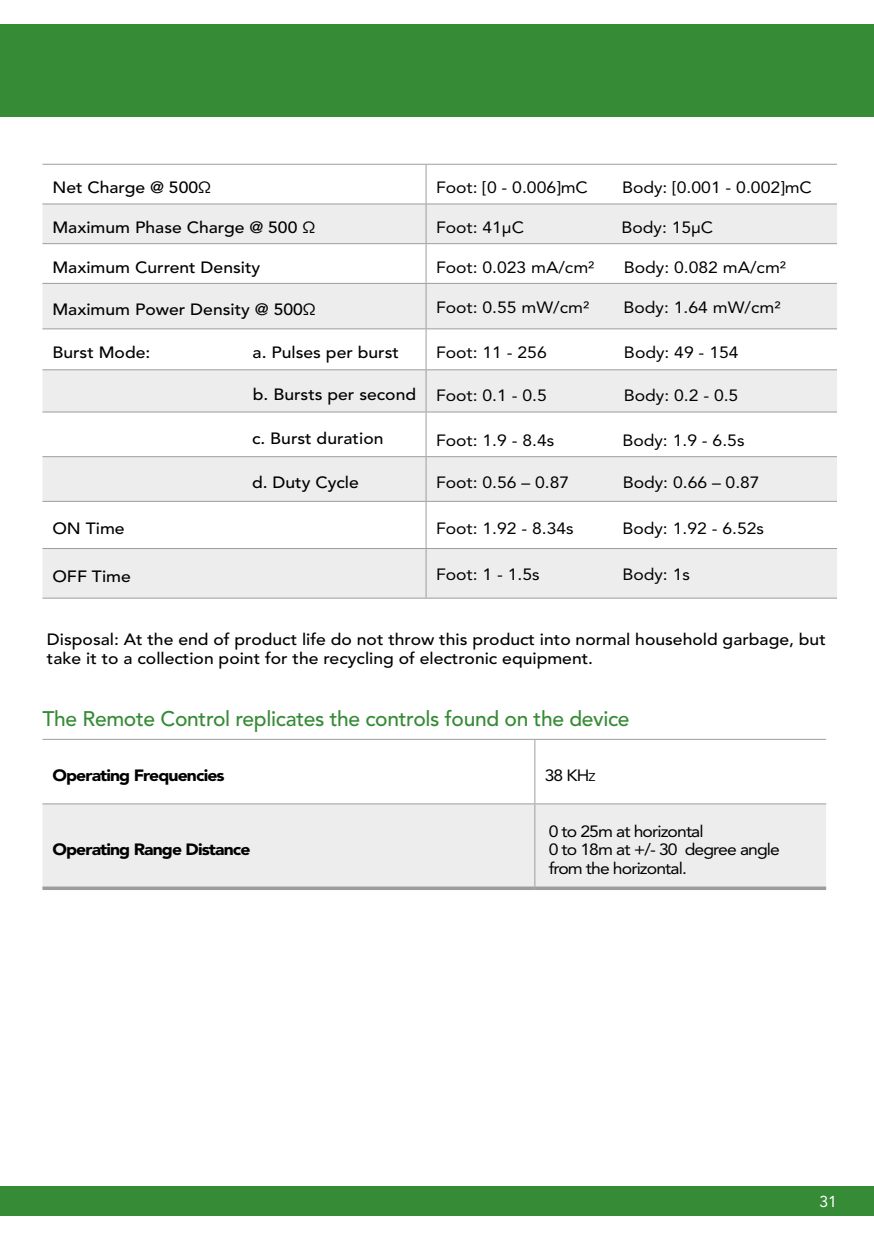
<style>
.page{position:relative;width:874px;height:1241px;background:#fff}
.page>*{position:absolute;margin:0;border:0;box-sizing:border-box;transform-origin:0 0}
.t1{font:500 21px "Avenir LT";letter-spacing:-.015em;color:#368b36}
.t2{font:500 16.28px/19.2px "Avenir LT";color:#000;scale:1.08 1}
.t3{font:16.28px "Avenir LT";color:#000;scale:1.08 1}
.t4{font:16.28px/18.4px "Avenir LT";letter-spacing:-.05em;color:#000;scale:1.08 1}
.t5{font:900 16.28px "Avenir LT";letter-spacing:-.05em;color:#000;scale:1.08 1}
.t6{font:16.28px "Avenir LT";color:#000;scale:1.08 1}
.t7{font:15.75px "Avenir LT";color:#fff}
.s1{font-weight:400}
.s2{font-size:11.38px}
</style>
<div class="page">
<div style="left:0;top:1186px;width:873px;height:29px;background:#368b36"></div>
<div style="left:0;top:25px;width:873px;height:92px;background:#368b36"></div>
<div style="left:42px;top:804px;width:783px;height:82px;background:#ededed"></div>
<hr style="left:42px;top:738px;width:492px;height:1px;background:#9d9d9c">
<hr style="left:534px;top:738px;width:291px;height:1px;background:#9d9d9c">
<hr style="left:534px;top:739px;width:1px;height:64px;background:#9d9d9c">
<hr style="left:42px;top:803px;width:492px;height:1px;background:#9d9d9c">
<hr style="left:534px;top:803px;width:291px;height:1px;background:#9d9d9c">
<hr style="left:534px;top:804px;width:1px;height:82px;background:#9d9d9c">
<hr style="left:42px;top:886px;width:492px;height:3px;background:#9d9d9c">
<hr style="left:534px;top:886px;width:291px;height:3px;background:#9d9d9c">
<div style="left:42px;top:204px;width:794px;height:39px;background:#ededed"></div>
<svg style="left:42px;top:284px;width:794px;height:313px;fill:#ededed"></svg>
<svg style="left:42px;top:502px;width:794px;height:46px"></svg>
<hr style="left:42px;top:164px;width:384px;height:1px;background:#9d9d9c">
<hr style="left:426px;top:164px;width:410px;height:1px;background:#9d9d9c">
<hr style="left:42px;top:203px;width:384px;height:1px;background:#9d9d9c">
<hr style="left:426px;top:203px;width:410px;height:1px;background:#9d9d9c">
<hr style="left:42px;top:243px;width:384px;height:1px;background:#9d9d9c">
<hr style="left:426px;top:243px;width:410px;height:1px;background:#9d9d9c">
<hr style="left:42px;top:283px;width:384px;height:1px;background:#9d9d9c">
<hr style="left:426px;top:283px;width:410px;height:1px;background:#9d9d9c">
<hr style="left:42px;top:328px;width:384px;height:1px;background:#9d9d9c">
<hr style="left:426px;top:328px;width:410px;height:1px;background:#9d9d9c">
<hr style="left:42px;top:369px;width:384px;height:1px;background:#9d9d9c">
<hr style="left:426px;top:369px;width:410px;height:1px;background:#9d9d9c">
<hr style="left:42px;top:411px;width:384px;height:1px;background:#9d9d9c">
<hr style="left:426px;top:411px;width:410px;height:1px;background:#9d9d9c">
<hr style="left:42px;top:456px;width:384px;height:1px;background:#9d9d9c">
<hr style="left:426px;top:456px;width:410px;height:1px;background:#9d9d9c">
<hr style="left:42px;top:501px;width:384px;height:1px;background:#9d9d9c">
<hr style="left:426px;top:501px;width:410px;height:1px;background:#9d9d9c">
<hr style="left:42px;top:548px;width:384px;height:1px;background:#9d9d9c">
<hr style="left:426px;top:548px;width:410px;height:1px;background:#9d9d9c">
<hr style="left:42px;top:597px;width:384px;height:1px;background:#9d9d9c">
<hr style="left:426px;top:597px;width:410px;height:1px;background:#9d9d9c">
<hr style="left:425px;top:165px;width:1px;height:38px;background:#9d9d9c">
<hr style="left:425px;top:204px;width:1px;height:39px;background:#9d9d9c">
<hr style="left:425px;top:244px;width:1px;height:39px;background:#9d9d9c">
<hr style="left:425px;top:284px;width:1px;height:44px;background:#9d9d9c">
<hr style="left:425px;top:329px;width:1px;height:40px;background:#9d9d9c">
<hr style="left:425px;top:370px;width:1px;height:41px;background:#9d9d9c">
<hr style="left:425px;top:412px;width:1px;height:44px;background:#9d9d9c">
<hr style="left:425px;top:457px;width:1px;height:44px;background:#9d9d9c">
<hr style="left:425px;top:501px;width:1px;height:47px;background:#9d9d9c">
<hr style="left:425px;top:549px;width:1px;height:48px;background:#9d9d9c">
<p class="t2" style="left:52px;top:178px;width:148px">Net Charge @ 500Ω</p>
<p class="t3" style="left:436px;top:178px;width:142px">Foot: [0 - 0.006]mC</p>
<p class="t3" style="left:621px;top:178px;width:177px">Body: [0.001 - 0.002]mC</p>
<p class="t2" style="left:52px;top:218px;width:245px">Maximum Phase Charge @ 500 Ω</p>
<p class="t3" style="left:436px;top:218px;width:83px">Foot: 41µC</p>
<p class="t3" style="left:621px;top:218px;width:86px">Body: 15µC</p>
<p class="t2" style="left:52px;top:258px;width:194px">Maximum Current Density</p>
<p class="t3" style="left:436px;top:257px;width:148px">Foot: 0.023 mA/cm²</p>
<p class="t3" style="left:623px;top:257px;width:152px">Body: 0.082 mA/cm²</p>
<p class="t2" style="left:52px;top:300px;width:245px">Maximum Power Density @ 500Ω</p>
<p class="t3" style="left:436px;top:297px;width:143px">Foot: 0.55 mW/cm²</p>
<p class="t3" style="left:623px;top:297px;width:147px">Body: 1.64 mW/cm²</p>
<p class="t2" style="left:52px;top:343px;width:92px">Burst Mode:</p>
<p class="t2" style="left:252px;top:343px;width:137px">a. Pulses per burst</p>
<p class="t3" style="left:436px;top:343px;width:104px">Foot: 11 - 256</p>
<p class="t3" style="left:623px;top:343px;width:108px">Body: 49 - 154</p>
<p class="t2" style="left:253px;top:385px;width:273px">b. Bursts per second <span class="s1">Foot: 0.1 - 0.5</span></p>
<p class="t3" style="left:623px;top:385px;width:108px">Body: 0.2 - 0.5</p>
<p class="t2" style="left:252px;top:428px;width:123px">c. Burst duration</p>
<p class="t3" style="left:436px;top:430px;width:111px">Foot: 1.9 - 8.4s</p>
<p class="t3" style="left:622px;top:430px;width:114px">Body: 1.9 - 6.5s</p>
<p class="t2" style="left:252px;top:473px;width:100px">d. Duty Cycle</p>
<p class="t3" style="left:436px;top:473px;width:125px">Foot: 0.56 – 0.87</p>
<p class="t3" style="left:622px;top:473px;width:128px">Body: 0.66 – 0.87</p>
<p class="t2" style="left:52px;top:519px;width:68px">ON Time</p>
<p class="t3" style="left:436px;top:519px;width:129px">Foot: 1.92 - 8.34s</p>
<p class="t3" style="left:622px;top:519px;width:132px">Body: 1.92 - 6.52s</p>
<p class="t2" style="left:52px;top:567px;width:74px">OFF Time</p>
<p class="t3" style="left:436px;top:564px;width:97px">Foot: 1 - 1.5s</p>
<p class="t3" style="left:622px;top:564px;width:64px">Body: 1s</p>
<p class="t2" style="left:47px;top:629px;width:722px">Disposal: At the end of product life do not throw this product into normal household garbage, but take it to a collection point for the recycling of electronic equipment.</p>
<p class="t1" style="left:42px;top:706px;width:588px">The Remote Control replicates the controls found on the device</p>
<p class="t5" style="left:52px;top:765px;width:161px">Operating Frequencies</p>
<p class="t6" style="left:544px;top:765px;width:48px">38 KH<span class="s2">z</span></p>
<p class="t5" style="left:52px;top:839px;width:185px">Operating Range Distance</p>
<p class="t4" style="left:548px;top:822px;width:215px">0 to 25m at horizontal<br>0 to 18m at +/- 30 degree angle from the horizontal.</p>
<p class="t7" style="left:819px;top:1191px;width:19px">31</p>
</div>
